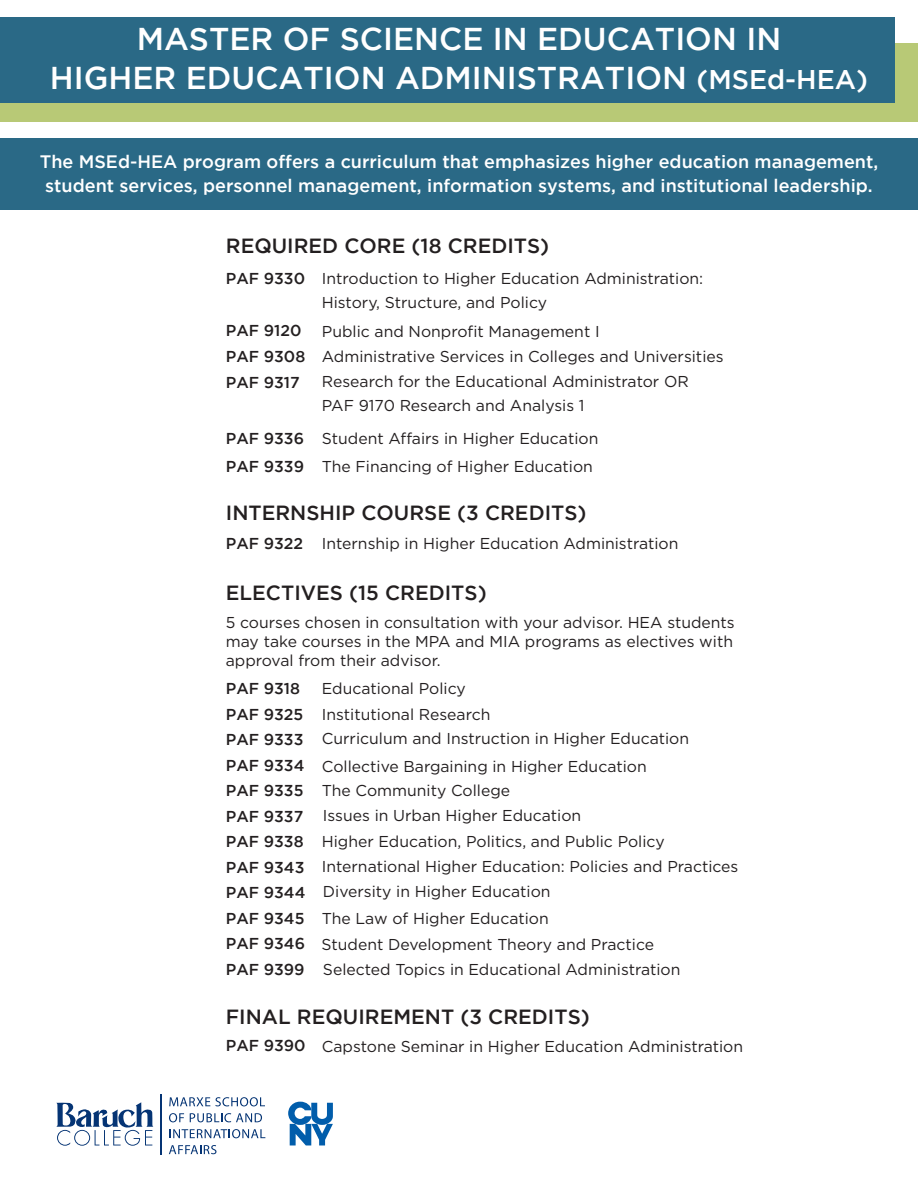
<style>
.page{position:relative;width:918px;height:1188px;background:#fff}
.page>*{position:absolute;margin:0;border:0;box-sizing:border-box;transform-origin:0 0}
.t1{font:500 31.5px "Gotham";color:#fff}
.t2{font:500 20.4px "Gotham";color:#231f20}
.t3{font:500 18px "Gotham";color:#fff}
.t4{font:15.75px/18.9px "Gotham";color:#231f20;text-align:justify}
.t5{font:500 15.75px "Gotham";color:#231f20}
.s1{font-size:27px}
</style>
<div class="page">
<div style="left:0;top:44px;width:918px;height:78px;background:#b8c976"></div>
<div style="left:0;top:17px;width:895px;height:85px;background:#2a6986"></div>
<div style="left:0;top:138px;width:918px;height:72px;background:#2a6986"></div>
<hr style="left:161px;top:1094px;width:1px;height:61px;background:#053474">
<svg style="left:56px;top:1102px;width:98px;height:44px"></svg>
<svg style="left:169px;top:1097px;width:96px;height:9px"></svg>
<svg style="left:169px;top:1113px;width:15px;height:9px"></svg>
<svg style="left:190px;top:1113px;width:72px;height:9px"></svg>
<svg style="left:170px;top:1129px;width:95px;height:9px"></svg>
<svg style="left:169px;top:1145px;width:47px;height:9px"></svg>
<svg style="left:288px;top:1102px;width:45px;height:43px"></svg>
<p class="t1" style="left:137px;top:21px;width:646px">MASTER OF SCIENCE IN EDUCATION IN</p>
<p class="t1" style="left:50px;top:60px;width:820px">HIGHER EDUCATION ADMINISTRATION <span class="s1">(MSEd-HEA)</span></p>
<p class="t3" style="left:40px;top:151px;width:840px">The MSEd-HEA program offers a curriculum that emphasizes higher education management,</p>
<p class="t3" style="left:45px;top:175px;width:829px">student services, personnel management, information systems, and institutional leadership.</p>
<p class="t2" style="left:226px;top:234px;width:325px">REQUIRED CORE (18 CREDITS)</p>
<p class="t5" style="left:226px;top:269px;width:81px">PAF 9330</p>
<p class="t4" style="left:322px;top:269px;width:383px">Introduction to Higher Education Administration:</p>
<p class="t4" style="left:322px;top:292px;width:227px">History, Structure, and Policy</p>
<p class="t4" style="left:322px;top:322px;width:279px">Public and Nonprofit Management I</p>
<p class="t4" style="left:322px;top:346px;width:403px">Administrative Services in Colleges and Universities</p>
<p class="t4" style="left:322px;top:372px;width:368px">Research for the Educational Administrator OR</p>
<p class="t4" style="left:322px;top:395px;width:264px">PAF 9170 Research and Analysis 1</p>
<p class="t4" style="left:322px;top:428px;width:278px">Student Affairs in Higher Education</p>
<p class="t4" style="left:322px;top:456px;width:273px">The Financing of Higher Education</p>
<p class="t5" style="left:226px;top:322px;width:77px">PAF 9120</p>
<p class="t5" style="left:226px;top:347px;width:81px">PAF 9308</p>
<p class="t5" style="left:226px;top:373px;width:75px">PAF 9317</p>
<p class="t5" style="left:226px;top:429px;width:80px">PAF 9336</p>
<p class="t5" style="left:226px;top:458px;width:80px">PAF 9339</p>
<p class="t2" style="left:226px;top:501px;width:362px">INTERNSHIP COURSE (3 CREDITS)</p>
<p class="t5" style="left:226px;top:535px;width:79px">PAF 9322</p>
<p class="t2" style="left:226px;top:581px;width:262px">ELECTIVES (15 CREDITS)</p>
<p class="t4" style="left:322px;top:534px;width:358px">Internship in Higher Education Administration</p>
<p class="t4" style="left:226px;top:613px;width:510px">5 courses chosen in consultation with your advisor. HEA students may take courses in the MPA and MIA programs as electives with approval from their advisor.</p>
<p class="t5" style="left:226px;top:680px;width:76px">PAF 9318</p>
<p class="t5" style="left:226px;top:705px;width:79px">PAF 9325</p>
<p class="t5" style="left:226px;top:731px;width:79px">PAF 9333</p>
<p class="t5" style="left:226px;top:756px;width:80px">PAF 9334</p>
<p class="t5" style="left:226px;top:782px;width:79px">PAF 9335</p>
<p class="t5" style="left:226px;top:807px;width:79px">PAF 9337</p>
<p class="t5" style="left:226px;top:833px;width:79px">PAF 9338</p>
<p class="t5" style="left:226px;top:858px;width:80px">PAF 9343</p>
<p class="t5" style="left:226px;top:884px;width:81px">PAF 9344</p>
<p class="t5" style="left:226px;top:909px;width:80px">PAF 9345</p>
<p class="t5" style="left:226px;top:935px;width:81px">PAF 9346</p>
<p class="t5" style="left:226px;top:960px;width:80px">PAF 9399</p>
<p class="t4" style="left:322px;top:679px;width:146px">Educational Policy</p>
<p class="t4" style="left:322px;top:705px;width:170px">Institutional Research</p>
<p class="t4" style="left:322px;top:729px;width:369px">Curriculum and Instruction in Higher Education</p>
<p class="t4" style="left:322px;top:757px;width:326px">Collective Bargaining in Higher Education</p>
<p class="t4" style="left:322px;top:780px;width:190px">The Community College</p>
<p class="t4" style="left:323px;top:806px;width:260px">Issues in Urban Higher Education</p>
<p class="t4" style="left:322px;top:832px;width:344px">Higher Education, Politics, and Public Policy</p>
<p class="t4" style="left:322px;top:857px;width:418px">International Higher Education: Policies and Practices</p>
<p class="t4" style="left:323px;top:882px;width:229px">Diversity in Higher Education</p>
<p class="t4" style="left:322px;top:908px;width:228px">The Law of Higher Education</p>
<p class="t4" style="left:321px;top:935px;width:334px">Student Development Theory and Practice</p>
<p class="t4" style="left:323px;top:959px;width:359px">Selected Topics in Educational Administration</p>
<p class="t2" style="left:226px;top:1005px;width:365px">FINAL REQUIREMENT (3 CREDITS)</p>
<p class="t5" style="left:226px;top:1037px;width:81px">PAF 9390</p>
<p class="t4" style="left:322px;top:1036px;width:423px">Capstone Seminar in Higher Education Administration</p>
</div>
